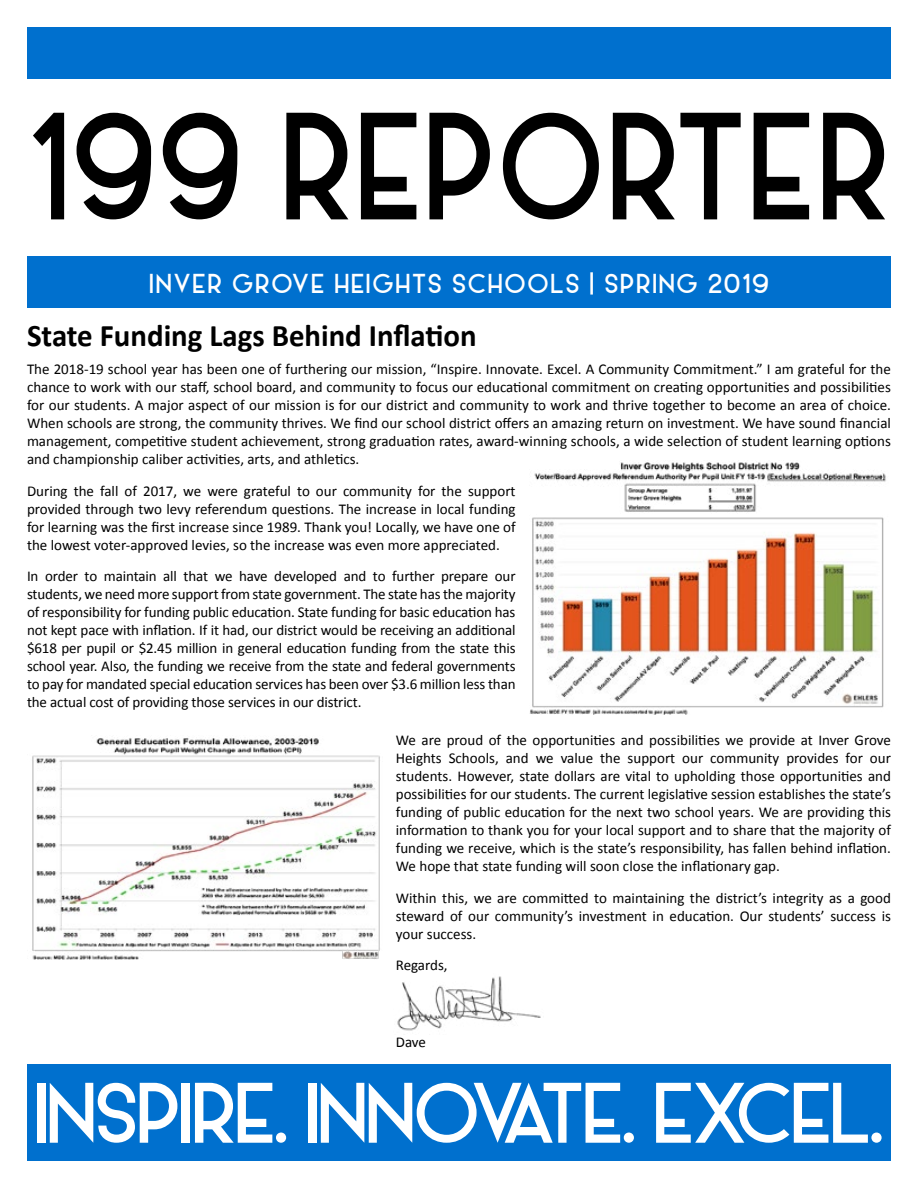
<style>
.page{position:relative;width:918px;height:1188px;background:#fff}
.page>*{position:absolute;margin:0;border:0;box-sizing:border-box;transform-origin:0 0}
.t1{font:133.5px "Alpaca Scarlett Demo";letter-spacing:.05em;color:#000;scale:.9 1}
.t2{font:75px "Alpaca Scarlett Demo";color:#fff}
.t3{font:700 31.5px "Calibri";color:#000}
.t4{font:24px "Alpaca Scarlett Demo";letter-spacing:.1em;color:#fff}
.t5{font:15px/18px "Calibri";color:#000;text-align:justify}
</style>
<div class="page">
<img style="left:32px;top:738px;width:348px;height:222px">
<div style="left:27px;top:27px;width:864px;height:52px;background:#0070ce"></div>
<div style="left:27px;top:256px;width:864px;height:52px;background:#0070ce"></div>
<img style="left:397px;top:976px;width:144px;height:55px">
<div style="left:27px;top:1065px;width:864px;height:96px;background:#0070ce"></div>
<img style="left:530px;top:462px;width:356px;height:253px">
<h1 class="t1" style="left:30px;top:78px;width:955px">199 REPORTER</h1>
<h3 class="t4" style="left:150px;top:267px;width:620px">INVER GROVE HEIGHTS SCHOOLS | SPRING 2019</h3>
<h3 class="t3" style="left:27px;top:316px;width:451px">State Funding Lags Behind Inflation</h3>
<p class="t5" style="left:27px;top:360px;width:865px">The 2018-19 school year has been one of furthering our mission, “Inspire. Innovate. Excel. A Community Commitment.” I am grateful for the chance to work with our staff, school board, and community to focus our educational commitment on creating opportunities and possibilities for our students. A major aspect of our mission is for our district and community to work and thrive together to become an area of choice.<br>When schools are strong, the community thrives. We find our school district offers an amazing return on investment. We have sound financial management, competitive student achievement, strong graduation rates, award-winning schools, a wide selection of student learning options and championship caliber activities, arts, and athletics.</p>
<p class="t5" style="left:27px;top:482px;width:490px">During the fall of 2017, we were grateful to our community for the support provided through two levy referendum questions. The increase in local funding for learning was the first increase since 1989. Thank you! Locally, we have one of the lowest voter-approved levies, so the increase was even more appreciated.</p>
<p class="t5" style="left:27px;top:567px;width:490px">In order to maintain all that we have developed and to further prepare our students, we need more support from state government. The state has the majority of responsibility for funding public education. State funding for basic education has not kept pace with inflation. If it had, our district would be receiving an additional $618 per pupil or $2.45 million in general education funding from the state this school year. Also, the funding we receive from the state and federal governments to pay for mandated special education services has been over $3.6 million less than the actual cost of providing those services in our district.</p>
<p class="t5" style="left:396px;top:731px;width:497px">We are proud of the opportunities and possibilities we provide at Inver Grove Heights Schools, and we value the support our community provides for our students. However, state dollars are vital to upholding those opportunities and possibilities for our students. The current legislative session establishes the state’s funding of public education for the next two school years. We are providing this information to thank you for your local support and to share that the majority of funding we receive, which is the state’s responsibility, has fallen behind inflation.<br>We hope that state funding will soon close the inflationary gap.</p>
<p class="t5" style="left:396px;top:889px;width:497px">Within this, we are committed to maintaining the district’s integrity as a good steward of our community’s investment in education. Our students’ success is your success.</p>
<p class="t5" style="left:396px;top:956px;width:53px">Regards,</p>
<p class="t5" style="left:396px;top:1033px;width:32px">Dave</p>
<h2 class="t2" style="left:35px;top:1063px;width:849px">INSPIRE. INNOVATE. EXCEL.</h2>
</div>
